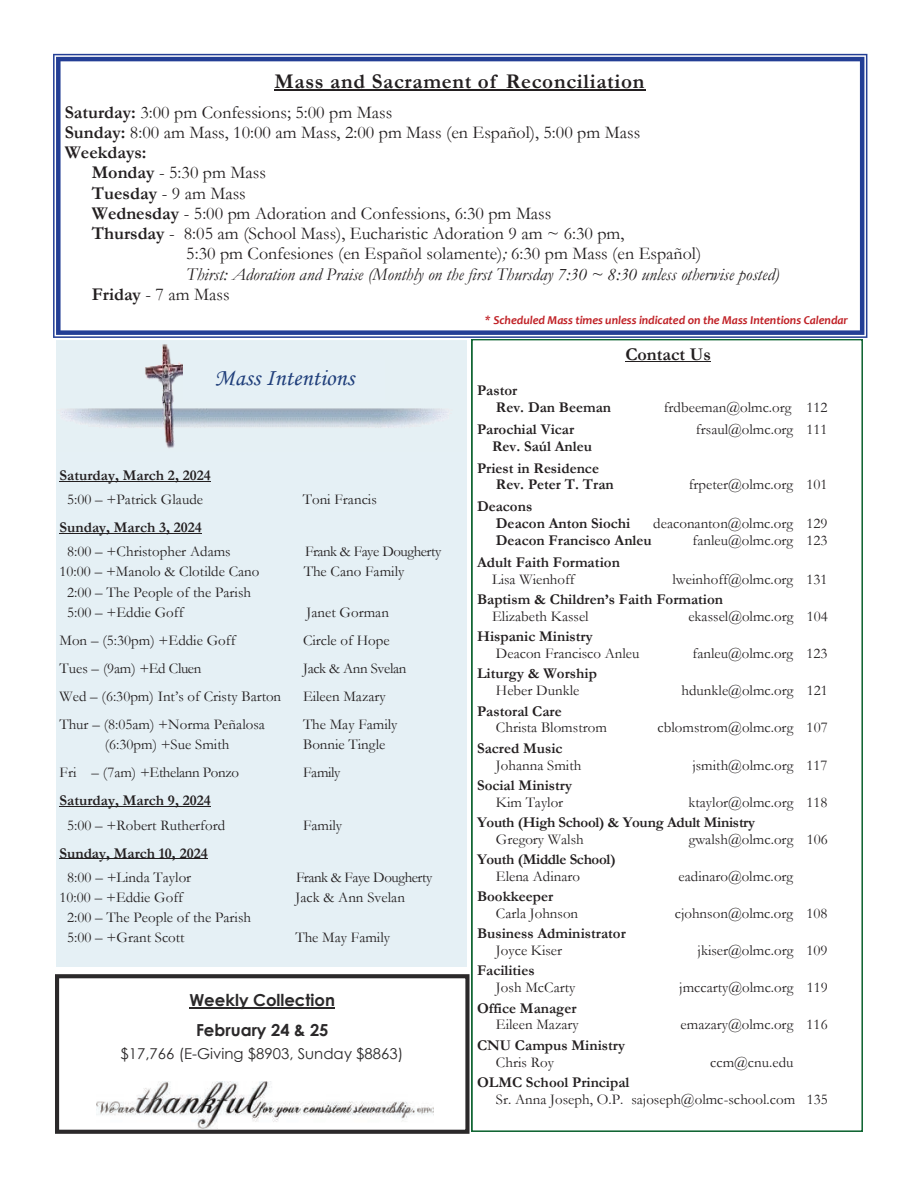
<style>
.page{position:relative;width:918px;height:1188px;background:#fff}
.page>*{position:absolute;margin:0;border:0;box-sizing:border-box;transform-origin:0 0}
.t1{font:24px "Monotype Corsiva";color:#1f3e7a}
.t2{font:700 21.15px "Garamond";letter-spacing:.035em;color:#231f20}
.t3{font:18px "Garamond";color:#231f20}
.t4{font:italic 18px "Garamond";color:#231f20}
.t5{font:700 18px "Garamond";color:#231f20}
.t6{font:700 16.5px/29.4px "Century Gothic";color:#2b292a;text-align:center}
.t7{font:15px/20px "Garamond";color:#231f20}
.t8{font:700 15px/17px "Garamond";color:#231f20}
.t9{font:700 15px "Garamond";letter-spacing:-.02em;color:#231f20}
.t10{font:15px "Century Gothic";color:#2b292a}
.t11{font:15px "Garamond";letter-spacing:-.025em;color:#231f20}
.t12{font:700 15px "Garamond";letter-spacing:-.025em;color:#231f20}
.t13{font:15px "Garamond";letter-spacing:-.035em;color:#231f20}
.t14{font:15px "Garamond";letter-spacing:-.03em;color:#231f20}
.t15{font:15px "Garamond";letter-spacing:-.02em;color:#231f20}
.t16{font:italic 700 12px "Candara";color:#c02025}
.s1{font-weight:700}
.s2{font-style:italic}
</style>
<div class="page">
<svg style="left:472px;top:339px;width:391px;height:793px"></svg>
<hr style="left:625px;top:361px;width:86px;height:1px;background:#231f20">
<svg style="left:53px;top:54px;width:814px;height:284px"></svg>
<hr style="left:274px;top:90px;width:372px;height:1px;background:#231f20">
<div style="left:55px;top:974px;width:415px;height:160px;border:4px solid #2b292a"></div>
<hr style="left:189px;top:1008px;width:146px;height:1px;background:#2b292a">
<img style="left:97px;top:1081px;width:336px;height:47px">
<div style="left:57px;top:340px;width:410px;height:627px;background:#e5f0f5"></div>
<hr style="left:60px;top:481px;width:151px;height:1px;background:#231f20">
<hr style="left:60px;top:533px;width:142px;height:1px;background:#231f20">
<hr style="left:60px;top:806px;width:151px;height:1px;background:#231f20">
<hr style="left:60px;top:859px;width:148px;height:1px;background:#231f20">
<img style="left:62px;top:344px;width:385px;height:104px">
<div style="left:184px;top:361px;width:201px;height:41px;background:#e5f0f5"></div>
<h2 class="t2" style="left:275px;top:70px;width:371px">Mass and Sacrament of Reconciliation</h2>
<p class="t3" style="left:65px;top:102px;width:329px"><span class="s1">Saturday:</span> 3:00 pm Confessions; 5:00 pm Mass</p>
<p class="t3" style="left:65px;top:122px;width:577px"><span class="s1">Sunday:</span> 8:00 am Mass, 10:00 am Mass, 2:00 pm Mass (en Español), 5:00 pm Mass</p>
<p class="t5" style="left:65px;top:143px;width:83px">Weekdays:</p>
<p class="t3" style="left:92px;top:163px;width:176px"><span class="s1">Monday</span> - 5:30 pm Mass</p>
<p class="t3" style="left:92px;top:183px;width:155px"><span class="s1">Tuesday</span> - 9 am Mass</p>
<p class="t3" style="left:92px;top:203px;width:461px"><span class="s1">Wednesday</span> - 5:00 pm Adoration and Confessions, 6:30 pm Mass</p>
<p class="t3" style="left:92px;top:224px;width:534px"><span class="s1">Thursday</span> - 8:05 am (School Mass), Eucharistic Adoration 9 am ~ 6:30 pm,</p>
<p class="t3" style="left:186px;top:244px;width:516px">5:30 pm Confesiones (en Español solamente)<span class="s2">;</span> 6:30 pm Mass (en Español)</p>
<p class="t4" style="left:186px;top:264px;width:595px">Thirst: Adoration and Praise (Monthly on the first Thursday 7:30 ~ 8:30 unless otherwise posted)</p>
<p class="t3" style="left:92px;top:284px;width:139px"><span class="s1">Friday</span> - 7 am Mass</p>
<p class="t16" style="left:485px;top:315px;width:365px">* Scheduled Mass times unless indicated on the Mass Intentions Calendar</p>
<h1 class="t1" style="left:215px;top:366px;width:141px">Mass Intentions</h1>
<p class="t8" style="left:60px;top:467px;width:153px">Saturday, March 2, 2024</p>
<p class="t7" style="left:67px;top:490px;width:137px">5:00 – +Patrick Glaude</p>
<p class="t7" style="left:303px;top:490px;width:75px">Toni Francis</p>
<p class="t8" style="left:60px;top:519px;width:144px">Sunday, March 3, 2024</p>
<p class="t7" style="left:67px;top:542px;width:165px">8:00 – +Christopher Adams</p>
<p class="t13" style="left:305px;top:543px;width:138px">Frank &amp; Faye Dougherty</p>
<p class="t7" style="left:60px;top:562px;width:201px">10:00 – +Manolo &amp; Clotilde Cano</p>
<p class="t7" style="left:304px;top:562px;width:102px">The Cano Family</p>
<p class="t7" style="left:67px;top:582px;width:186px">2:00 – The People of the Parish<br>5:00 – +Eddie Goff</p>
<p class="t7" style="left:306px;top:602px;width:84px">Janet Gorman</p>
<p class="t7" style="left:60px;top:630px;width:177px">Mon – (5:30pm) +Eddie Goff</p>
<p class="t7" style="left:303px;top:630px;width:88px">Circle of Hope</p>
<p class="t7" style="left:60px;top:658px;width:143px">Tues – (9am) +Ed Cluen</p>
<p class="t15" style="left:303px;top:660px;width:105px">Jack &amp; Ann Svelan</p>
<p class="t7" style="left:60px;top:687px;width:223px">Wed – (6:30pm) Int’s of Cristy Barton</p>
<p class="t7" style="left:303px;top:687px;width:84px">Eileen Mazary</p>
<p class="t7" style="left:60px;top:715px;width:207px">Thur – (8:05am) +Norma Peñalosa</p>
<p class="t7" style="left:303px;top:715px;width:96px">The May Family</p>
<p class="t7" style="left:105px;top:735px;width:126px">(6:30pm) +Sue Smith</p>
<p class="t7" style="left:303px;top:735px;width:84px">Bonnie Tingle</p>
<p class="t11" style="left:60px;top:764px;width:181px">Fri – (7am) +Ethelann Ponzo</p>
<p class="t7" style="left:303px;top:763px;width:39px">Family</p>
<p class="t8" style="left:60px;top:793px;width:153px">Saturday, March 9, 2024</p>
<p class="t7" style="left:67px;top:815px;width:160px">5:00 – +Robert Rutherford</p>
<p class="t7" style="left:303px;top:815px;width:41px">Family</p>
<p class="t8" style="left:60px;top:845px;width:150px">Sunday, March 10, 2024</p>
<p class="t7" style="left:67px;top:867px;width:126px">8:00 – +Linda Taylor</p>
<p class="t14" style="left:296px;top:869px;width:138px">Frank &amp; Faye Dougherty</p>
<p class="t7" style="left:60px;top:887px;width:125px">10:00 – +Eddie Goff</p>
<p class="t7" style="left:296px;top:887px;width:111px">Jack &amp; Ann Svelan</p>
<p class="t7" style="left:67px;top:907px;width:186px">2:00 – The People of the Parish<br>5:00 – +Grant Scott</p>
<p class="t7" style="left:295px;top:927px;width:96px">The May Family</p>
<p class="t6" style="left:189px;top:985px;width:147px">Weekly Collection<br>February 24 &amp; 25</p>
<p class="t10" style="left:121px;top:1044px;width:284px">$17,766 (E-Giving $8903, Sunday $8863)</p>
<p class="t8" style="left:496px;top:382px;width:117px;text-indent:-19px">Pastor<br>Rev. Dan Beeman</p>
<p class="t5" style="left:625px;top:344px;width:87px">Contact Us</p>
<p class="t7" style="left:664px;top:397px;width:165px">frdbeeman@olmc.org 112</p>
<p class="t8" style="left:477px;top:421px;width:99px">Parochial Vicar</p>
<p class="t7" style="left:696px;top:419px;width:133px">frsaul@olmc.org 111</p>
<p class="t8" style="left:477px;top:435px;width:123px;line-height:21.9px;text-align:center">Rev. Saúl Anleu<br>Priest in Residence</p>
<p class="t8" style="left:496px;top:476px;width:119px">Rev. Peter T. Tran</p>
<p class="t7" style="left:689px;top:475px;width:140px">frpeter@olmc.org 101</p>
<p class="t8" style="left:496px;top:498px;width:136px;text-indent:-19px">Deacons<br>Deacon Anton Siochi</p>
<p class="t7" style="left:653px;top:514px;width:176px">deaconanton@olmc.org 129</p>
<p class="t8" style="left:496px;top:532px;width:157px">Deacon Francisco Anleu</p>
<p class="t7" style="left:693px;top:531px;width:137px">fanleu@olmc.org 123</p>
<p class="t8" style="left:477px;top:554px;width:144px">Adult Faith Formation</p>
<p class="t7" style="left:492px;top:569px;width:84px">Lisa Wienhoff</p>
<p class="t7" style="left:672px;top:569px;width:157px">lweinhoff@olmc.org 131</p>
<p class="t8" style="left:477px;top:591px;width:248px">Baptism &amp; Children’s Faith Formation</p>
<p class="t7" style="left:492px;top:607px;width:98px">Elizabeth Kassel</p>
<p class="t7" style="left:688px;top:607px;width:141px">ekassel@olmc.org 104</p>
<p class="t8" style="left:477px;top:628px;width:117px">Hispanic Ministry</p>
<p class="t7" style="left:496px;top:644px;width:145px">Deacon Francisco Anleu</p>
<p class="t7" style="left:693px;top:644px;width:137px">fanleu@olmc.org 123</p>
<p class="t8" style="left:477px;top:665px;width:121px">Liturgy &amp; Worship</p>
<p class="t7" style="left:496px;top:681px;width:85px">Heber Dunkle</p>
<p class="t7" style="left:681px;top:681px;width:148px">hdunkle@olmc.org 121</p>
<p class="t8" style="left:477px;top:703px;width:86px">Pastoral Care</p>
<p class="t7" style="left:496px;top:718px;width:112px">Christa Blomstrom</p>
<p class="t7" style="left:658px;top:718px;width:172px">cblomstrom@olmc.org 107</p>
<p class="t8" style="left:477px;top:740px;width:87px">Sacred Music</p>
<p class="t7" style="left:496px;top:755px;width:87px">Johanna Smith</p>
<p class="t7" style="left:692px;top:755px;width:137px">jsmith@olmc.org 117</p>
<p class="t8" style="left:477px;top:777px;width:97px">Social Ministry</p>
<p class="t7" style="left:496px;top:792px;width:69px">Kim Taylor</p>
<p class="t7" style="left:688px;top:792px;width:141px">ktaylor@olmc.org 118</p>
<p class="t9" style="left:477px;top:814px;width:280px">Youth (High School) &amp; Young Adult Ministry</p>
<p class="t7" style="left:496px;top:829px;width:89px">Gregory Walsh</p>
<p class="t7" style="left:689px;top:829px;width:140px">gwalsh@olmc.org 106</p>
<p class="t12" style="left:477px;top:851px;width:140px">Youth (Middle School)</p>
<p class="t7" style="left:496px;top:866px;width:86px">Elena Adinaro</p>
<p class="t7" style="left:679px;top:866px;width:116px">eadinaro@olmc.org</p>
<p class="t8" style="left:477px;top:888px;width:78px">Bookkeeper</p>
<p class="t7" style="left:496px;top:904px;width:84px">Carla Johnson</p>
<p class="t7" style="left:675px;top:904px;width:154px">cjohnson@olmc.org 108</p>
<p class="t8" style="left:477px;top:925px;width:150px">Business Administrator</p>
<p class="t7" style="left:496px;top:941px;width:68px">Joyce Kiser</p>
<p class="t7" style="left:698px;top:941px;width:132px">jkiser@olmc.org 109</p>
<p class="t8" style="left:477px;top:962px;width:59px">Facilities</p>
<p class="t7" style="left:496px;top:978px;width:81px">Josh McCarty</p>
<p class="t7" style="left:679px;top:978px;width:150px">jmccarty@olmc.org 119</p>
<p class="t8" style="left:477px;top:1000px;width:101px">Office Manager</p>
<p class="t7" style="left:496px;top:1015px;width:84px">Eileen Mazary</p>
<p class="t7" style="left:681px;top:1015px;width:149px">emazary@olmc.org 116</p>
<p class="t8" style="left:477px;top:1037px;width:149px">CNU Campus Ministry</p>
<p class="t7" style="left:496px;top:1052px;width:60px">Chris Roy</p>
<p class="t7" style="left:710px;top:1052px;width:85px">ccm@cnu.edu</p>
<p class="t8" style="left:477px;top:1074px;width:154px">OLMC School Principal</p>
<p class="t7" style="left:496px;top:1089px;width:333px">Sr. Anna Joseph, O.P. sajoseph@olmc-school.com 135</p>
</div>
